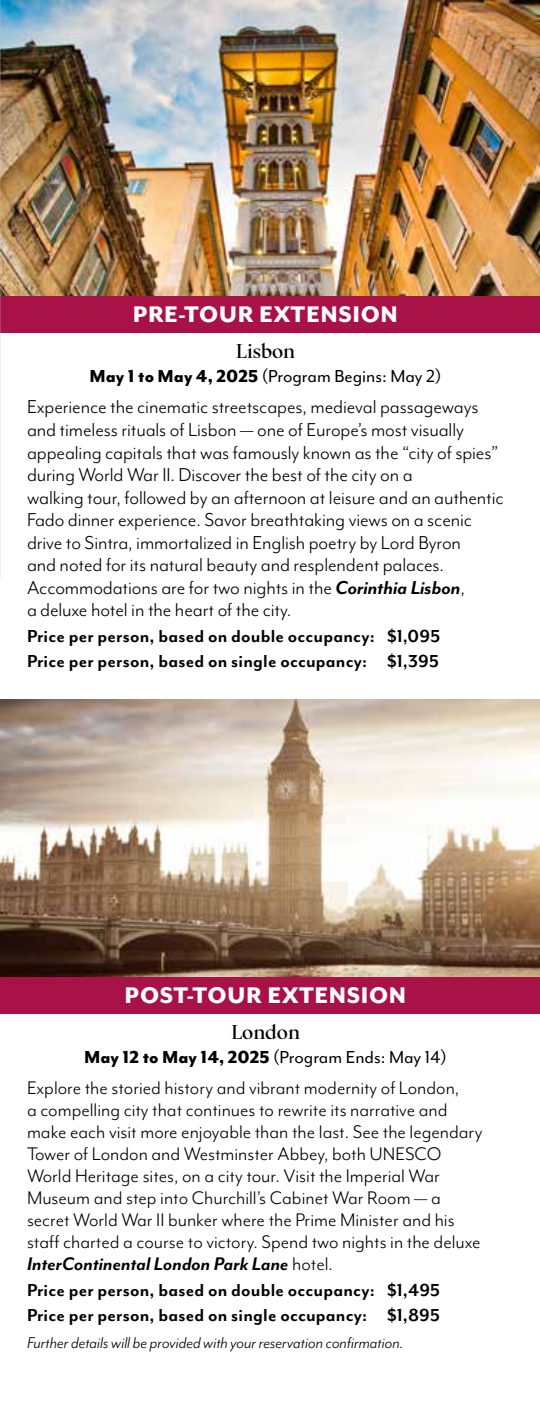
<style>
.page{position:relative;width:540px;height:1404px;background:#fff}
.page>*{position:absolute;margin:0;border:0;box-sizing:border-box;transform-origin:0 0}
.t1{font:800 26px "Mr Eaves Mod OT";letter-spacing:.025em;color:#fff}
.t2{font:21.6px/22.6px "Mr Eaves Mod OT";letter-spacing:-.005em;color:#000}
.t3{font:21px/22px "Mr Eaves Mod OT";color:#000}
.t4{font:700 20px/25.6px "Mr Eaves Mod OT";letter-spacing:.01em;color:#000}
.t5{font:20px "Mr Eaves Mod OT";color:#000}
.t6{font:700 20px "Kumlien Pro";color:#000}
.t7{font:italic 18px "Mr Eaves Mod OT";color:#000}
.s1{font-weight:800}
.s2{font-weight:700;font-style:italic}
</style>
<div class="page">
<img style="left:0;top:700px;width:540px;height:277px">
<div style="left:0;top:977px;width:540px;height:36px;background:#a81246"></div>
<img style="left:0;top:1px;width:540px;height:294px">
<div style="left:0;top:296px;width:540px;height:36px;background:#a81246"></div>
<img style="left:0;top:280px;width:1px;height:299px">
<img style="left:0;top:0;width:1px;height:274px">
<hr style="left:0;top:0;width:540px;height:1px;background:#efeff0">
<p class="t1" style="left:133px;top:299px;width:267px">PRE-TOUR EXTENSION</p>
<p class="t6" style="left:236px;top:339px;width:61px">Lisbon</p>
<p class="t5" style="left:89px;top:365px;width:354px"><span class="s1">May 1 to May 4, 2025</span> (Program Begins: May 2)</p>
<p class="t2" style="left:27px;top:396px;width:478px">Experience the cinematic streetscapes, medieval passageways and timeless rituals of Lisbon — one of Europe’s most visually appealing capitals that was famously known as the “city of spies” during World War II. Discover the best of the city on a<br>walking tour, followed by an afternoon at leisure and an authentic Fado dinner experience. Savor breathtaking views on a scenic drive to Sintra, immortalized in English poetry by Lord Byron<br>and noted for its natural beauty and resplendent palaces.<br>Accommodations are for two nights in the <span class="s2">Corinthia Lisbon</span>,<br>a deluxe hotel in the heart of the city.</p>
<p class="t4" style="left:27px;top:623px;width:415px">Price per person, based on double occupancy: $1,095<br>Price per person, based on single occupancy: $1,395</p>
<p class="t1" style="left:125px;top:980px;width:283px">POST-TOUR EXTENSION</p>
<p class="t6" style="left:231px;top:1020px;width:70px">London</p>
<p class="t5" style="left:84px;top:1046px;width:364px"><span class="s1">May 12 to May 14, 2025</span> (Program Ends: May 14)</p>
<p class="t3" style="left:27px;top:1077px;width:457px">Explore the storied history and vibrant modernity of London,<br>a compelling city that continues to rewrite its narrative and make each visit more enjoyable than the last. See the legendary Tower of London and Westminster Abbey, both UNESCO World Heritage sites, on a city tour. Visit the Imperial War Museum and step into Churchill’s Cabinet War Room — a secret World War II bunker where the Prime Minister and his staff charted a course to victory. Spend two nights in the deluxe <span class="s2">InterContinental London Park Lane</span> hotel.</p>
<p class="t4" style="left:27px;top:1277px;width:415px">Price per person, based on double occupancy: $1,495<br>Price per person, based on single occupancy: $1,895</p>
<p class="t7" style="left:27px;top:1333px;width:378px">Further details will be provided with your reservation confirmation.</p>
</div>
